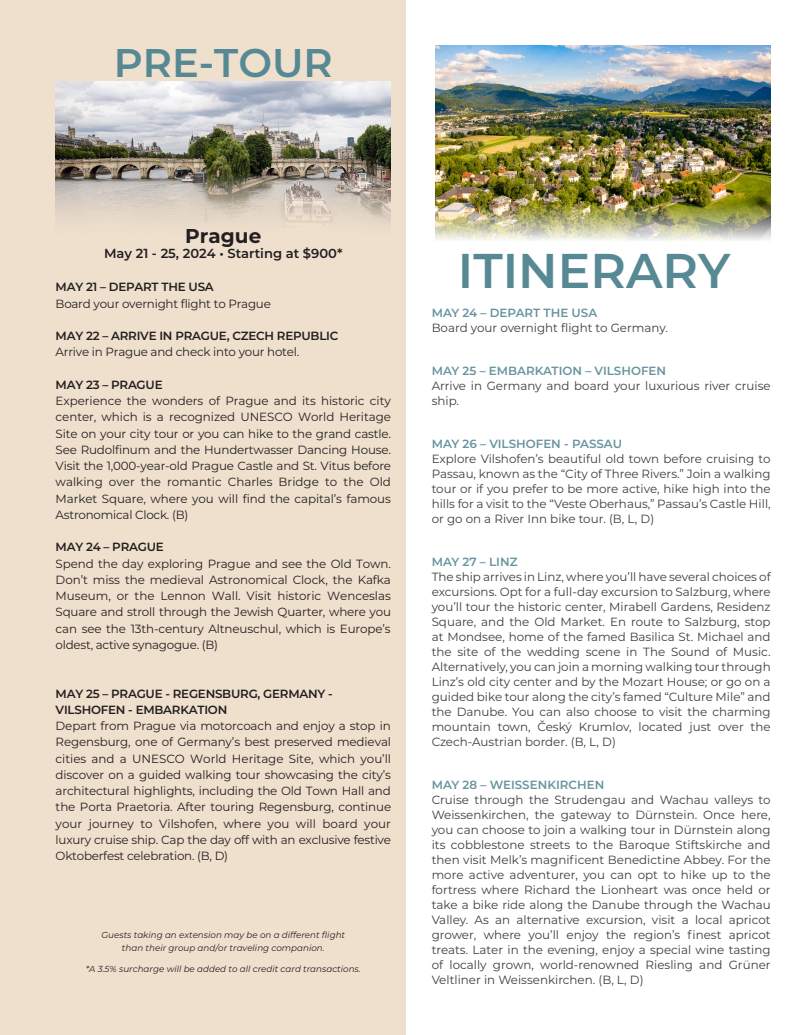
<style>
.page{position:relative;width:810px;height:1035px;background:#fff}
.page>*{position:absolute;margin:0;border:0;box-sizing:border-box;transform-origin:0 0}
.t1{font:600 48.75px "Montserrat";color:#578994}
.t2{font:600 40px "Montserrat";color:#578994}
.t3{font:700 20px "Montserrat";color:#231f20}
.t4{font:600 13.12px "Montserrat";color:#231f20}
.t5{font:11.88px/15px "Montserrat";color:#3e3e3f;text-align:justify}
.t6{font:11.88px/16.2px "Montserrat";letter-spacing:-.02em;color:#231f20;text-align:justify}
.t7{font:600 11.88px/16.2px "Montserrat";letter-spacing:-.02em;color:#231f20}
.t8{font:600 11.88px "Montserrat";color:#68959f}
.t9{font:italic 8.75px/12.5px "Montserrat";color:#231f20;text-align:center}
</style>
<div class="page">
<div style="left:0;top:0;width:406px;height:1035px;background:#efdfcd"></div>
<img style="left:56px;top:81px;width:335px;height:144px">
<img style="left:435px;top:45px;width:336px;height:195px">
<h2 class="t2" style="left:114px;top:35px;width:221px">PRE-TOUR</h2>
<h3 class="t3" style="left:185px;top:221px;width:77px">Prague</h3>
<p class="t4" style="left:104px;top:244px;width:240px">May 21 - 25, 2024 • Starting at $900*</p>
<p class="t7" style="left:56px;top:279px;width:160px">MAY 21 – DEPART THE USA</p>
<p class="t6" style="left:56px;top:295px;width:217px">Board your overnight flight to Prague</p>
<p class="t7" style="left:56px;top:327px;width:284px">MAY 22 – ARRIVE IN PRAGUE, CZECH REPUBLIC</p>
<p class="t6" style="left:56px;top:344px;width:245px">Arrive in Prague and check into your hotel.</p>
<p class="t7" style="left:56px;top:376px;width:109px">MAY 23 – PRAGUE</p>
<p class="t6" style="left:56px;top:392px;width:337px">Experience the wonders of Prague and its historic city center, which is a recognized UNESCO World Heritage Site on your city tour or you can hike to the grand castle.<br>See Rudolfinum and the Hundertwasser Dancing House.<br>Visit the 1,000-year-old Prague Castle and St. Vitus before walking over the romantic Charles Bridge to the Old Market Square, where you will find the capital’s famous Astronomical Clock. (B)</p>
<p class="t7" style="left:56px;top:539px;width:110px">MAY 24 – PRAGUE</p>
<p class="t6" style="left:56px;top:555px;width:337px">Spend the day exploring Prague and see the Old Town.<br>Don’t miss the medieval Astronomical Clock, the Kafka Museum, or the Lennon Wall. Visit historic Wenceslas Square and stroll through the Jewish Quarter, where you can see the 13th-century Altneuschul, which is Europe’s oldest, active synagogue. (B)</p>
<p class="t7" style="left:56px;top:685px;width:279px">MAY 25 – PRAGUE - REGENSBURG, GERMANY -<br>VILSHOFEN - EMBARKATION</p>
<p class="t6" style="left:56px;top:717px;width:337px">Depart from Prague via motorcoach and enjoy a stop in Regensburg, one of Germany’s best preserved medieval cities and a UNESCO World Heritage Site, which you’ll discover on a guided walking tour showcasing the city’s architectural highlights, including the Old Town Hall and the Porta Praetoria. After touring Regensburg, continue your journey to Vilshofen, where you will board your luxury cruise ship. Cap the day off with an exclusive festive Oktoberfest celebration. (B, D)</p>
<p class="t9" style="left:101px;top:929px;width:245px">Guests taking an extension may be on a different flight than their group and/or traveling companion.</p>
<p class="t9" style="left:86px;top:963px;width:276px">*A 3.5% surcharge will be added to all credit card transactions.</p>
<h1 class="t1" style="left:458px;top:236px;width:274px">ITINERARY</h1>
<p class="t8" style="left:432px;top:304px;width:167px">MAY 24 – DEPART THE USA</p>
<p class="t5" style="left:432px;top:320px;width:238px">Board your overnight flight to Germany.</p>
<p class="t8" style="left:432px;top:362px;width:236px">MAY 25 – EMBARKATION – VILSHOFEN</p>
<p class="t5" style="left:432px;top:378px;width:340px">Arrive in Germany and board your luxurious river cruise ship.</p>
<p class="t8" style="left:432px;top:436px;width:192px">MAY 26 – VILSHOFEN - PASSAU</p>
<p class="t5" style="left:432px;top:451px;width:341px">Explore Vilshofen’s beautiful old town before cruising to Passau, known as the “City of Three Rivers.” Join a walking tour or if you prefer to be more active, hike high into the hills for a visit to the “Veste Oberhaus,” Passau’s Castle Hill, or go on a River Inn bike tour. (B, L, D)</p>
<p class="t8" style="left:432px;top:554px;width:87px">MAY 27 – LINZ</p>
<p class="t5" style="left:432px;top:569px;width:341px">The ship arrives in Linz, where you’ll have several choices of excursions. Opt for a full-day excursion to Salzburg, where you’ll tour the historic center, Mirabell Gardens, Residenz Square, and the Old Market. En route to Salzburg, stop at Mondsee, home of the famed Basilica St. Michael and the site of the wedding scene in The Sound of Music.<br>Alternatively, you can join a morning walking tour through Linz’s old city center and by the Mozart House; or go on a guided bike tour along the city’s famed “Culture Mile” and the Danube. You can also choose to visit the charming mountain town, Český Krumlov, located just over the Czech-Austrian border. (B, L, D)</p>
<p class="t8" style="left:432px;top:777px;width:174px">MAY 28 – WEISSENKIRCHEN</p>
<p class="t5" style="left:432px;top:792px;width:341px">Cruise through the Strudengau and Wachau valleys to Weissenkirchen, the gateway to Dürnstein. Once here, you can choose to join a walking tour in Dürnstein along its cobblestone streets to the Baroque Stiftskirche and then visit Melk’s magnificent Benedictine Abbey. For the more active adventurer, you can opt to hike up to the fortress where Richard the Lionheart was once held or take a bike ride along the Danube through the Wachau Valley. As an alternative excursion, visit a local apricot grower, where you’ll enjoy the region’s finest apricot treats. Later in the evening, enjoy a special wine tasting of locally grown, world-renowned Riesling and Grüner Veltliner in Weissenkirchen. (B, L, D)</p>
</div>
